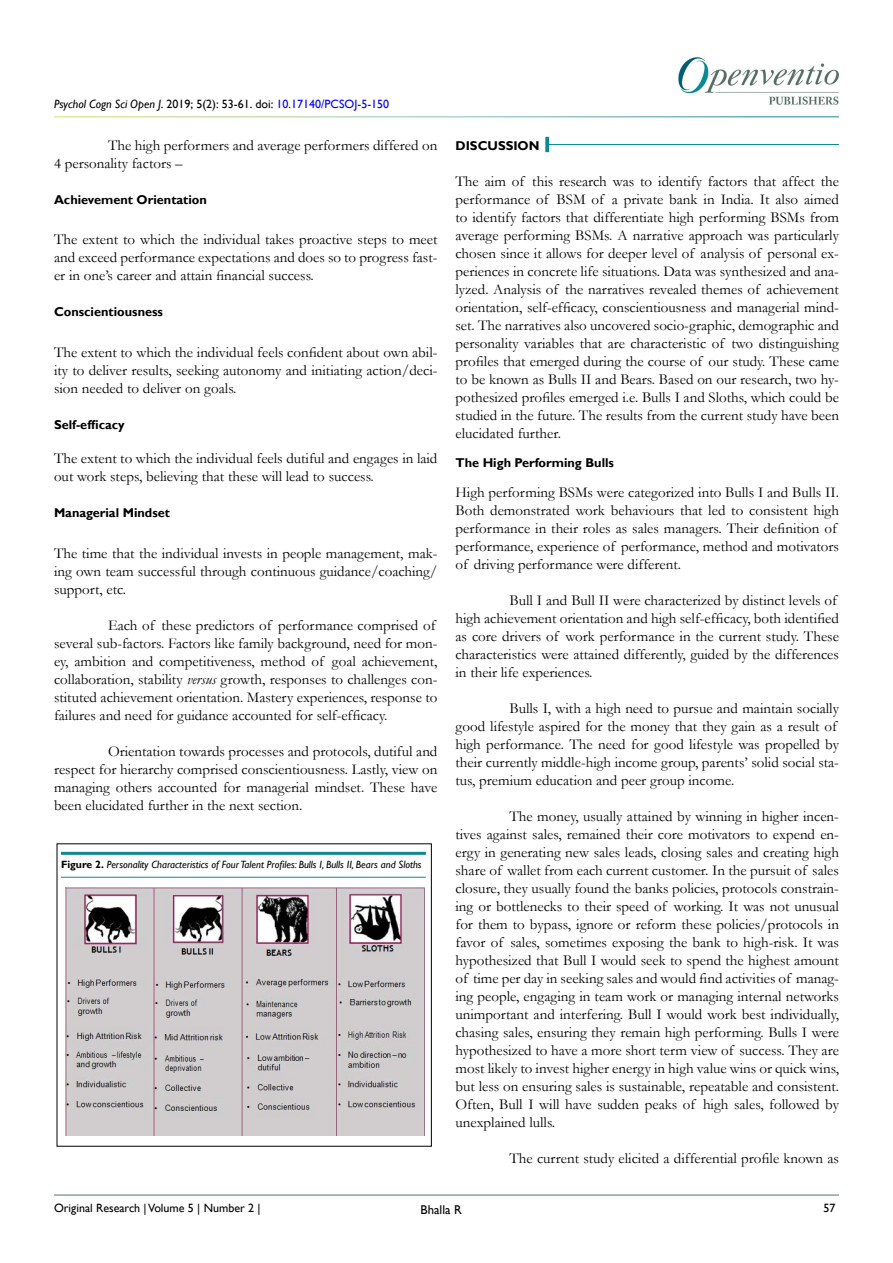
<style>
.page{position:relative;width:893px;height:1263px;background:#fff}
.page>*{position:absolute;margin:0;border:0;box-sizing:border-box;transform-origin:0 0}
.t1{font:15px/18px "Garamond";color:#000}
.t2{font:700 12.75px "Gill Sans";color:#000}
.t3{font:12.75px "Gill Sans";color:#000}
.t4{font:12px "Gill Sans";color:#000}
.t5{font:italic 10.5px "Gill Sans";color:#000}
.s1{font-style:italic}
.s2{color:#0000fa}
.s3{font-weight:700;font-style:normal}
</style>
<div class="page">
<hr style="left:54px;top:1195px;width:785px;height:1px;background:#597068">
<img style="left:678px;top:57px;width:161px;height:48px">
<hr style="left:549px;top:144px;width:290px;height:1px;background:#0a8b93">
<svg style="left:545px;top:137px;width:4px;height:15px"></svg>
<hr style="left:61px;top:852px;width:365px;height:3px;background:#0a8b93">
<hr style="left:61px;top:877px;width:365px;height:1px;background:#0a8b93">
<img style="left:66px;top:887px;width:359px;height:248px">
<p class="t4" style="left:54px;top:97px;width:337px"><span class="s1">Psychol Cogn Sci Open J</span>. 2019; 5(2): 53-61. doi: <span class="s2">10.17140/PCSOJ-5-150</span></p>
<p class="t1" style="left:54px;top:136px;width:385px;text-indent:54px">The high performers and average performers differed on<br>4 personality factors –</p>
<p class="t2" style="left:54px;top:192px;width:154px">Achievement Orientation</p>
<p class="t1" style="left:54px;top:230px;width:385px;text-align:justify">The extent to which the individual takes proactive steps to meet and exceed performance expectations and does so to progress fast&shy;er in one’s career and attain financial success.</p>
<p class="t2" style="left:54px;top:304px;width:111px">Conscientiousness</p>
<p class="t1" style="left:54px;top:343px;width:385px;text-align:justify">The extent to which the individual feels confident about own abil&shy;ity to deliver results, seeking autonomy and initiating action/deci&shy;sion needed to deliver on goals.</p>
<p class="t2" style="left:54px;top:417px;width:72px">Self-efficacy</p>
<p class="t1" style="left:54px;top:449px;width:385px">The extent to which the individual feels dutiful and engages in laid out work steps, believing that these will lead to success.</p>
<p class="t2" style="left:54px;top:505px;width:118px">Managerial Mindset</p>
<p class="t1" style="left:54px;top:544px;width:385px;text-align:justify">The time that the individual invests in people management, mak&shy;ing own team successful through continuous guidance/coaching/ support, etc.</p>
<p class="t1" style="left:54px;top:616px;width:385px;text-indent:54px">Each of these predictors of performance comprised of several sub-factors. Factors like family background, need for mon&shy;ey, ambition and competitiveness, method of goal achievement, collaboration, stability <span class="s1">versus</span> growth, responses to challenges con&shy;stituted achievement orientation. Mastery experiences, response to failures and need for guidance accounted for self-efficacy.</p>
<p class="t1" style="left:54px;top:742px;width:385px;text-align:justify;text-indent:54px">Orientation towards processes and protocols, dutiful and respect for hierarchy comprised conscientiousness. Lastly, view on managing others accounted for managerial mindset. These have been elucidated further in the next section.</p>
<p class="t5" style="left:61px;top:858px;width:362px"><span class="s3">Figure 2.</span> Personality Characteristics of Four Talent Profiles: Bulls I, Bulls II, Bears and Sloths</p>
<p class="t2" style="left:455px;top:138px;width:86px">DISCUSSION</p>
<p class="t1" style="left:455px;top:172px;width:385px;text-align:justify">The aim of this research was to identify factors that affect the performance of BSM of a private bank in India. It also aimed to identify factors that differentiate high performing BSMs from average performing BSMs. A narrative approach was particularly chosen since it allows for deeper level of analysis of personal ex&shy;periences in concrete life situations. Data was synthesized and ana&shy;lyzed. Analysis of the narratives revealed themes of achievement orientation, self-efficacy, conscientiousness and managerial mind&shy;set. The narratives also uncovered socio-graphic, demographic and personality variables that are characteristic of two distinguishing profiles that emerged during the course of our study. These came to be known as Bulls II and Bears. Based on our research, two hy&shy;pothesized profiles emerged i.e. Bulls I and Sloths, which could be studied in the future. The results from the current study have been elucidated further.</p>
<p class="t2" style="left:455px;top:455px;width:160px">The High Performing Bulls</p>
<p class="t1" style="left:455px;top:483px;width:385px">High performing BSMs were categorized into Bulls I and Bulls II.<br>Both demonstrated work behaviours that led to consistent high performance in their roles as sales managers. Their definition of performance, experience of performance, method and motivators of driving performance were different.</p>
<p class="t1" style="left:455px;top:591px;width:385px;text-indent:54px">Bull I and Bull II were characterized by distinct levels of high achievement orientation and high self-efficacy, both identified as core drivers of work performance in the current study. These characteristics were attained differently, guided by the differences in their life experiences.</p>
<p class="t1" style="left:455px;top:699px;width:385px;text-indent:54px">Bulls I, with a high need to pursue and maintain socially good lifestyle aspired for the money that they gain as a result of high performance. The need for good lifestyle was propelled by their currently middle-high income group, parents’ solid social sta&shy;tus, premium education and peer group income.</p>
<p class="t1" style="left:455px;top:807px;width:385px;text-align:justify;text-indent:54px">The money, usually attained by winning in higher incen&shy;tives against sales, remained their core motivators to expend en&shy;ergy in generating new sales leads, closing sales and creating high share of wallet from each current customer. In the pursuit of sales closure, they usually found the banks policies, protocols constrain&shy;ing or bottlenecks to their speed of working. It was not unusual for them to bypass, ignore or reform these policies/protocols in favor of sales, sometimes exposing the bank to high-risk. It was hypothesized that Bull I would seek to spend the highest amount of time per day in seeking sales and would find activities of manag&shy;ing people, engaging in team work or managing internal networks unimportant and interfering. Bull I would work best individually, chasing sales, ensuring they remain high performing. Bulls I were hypothesized to have a more short term view of success. They are most likely to invest higher energy in high value wins or quick wins, but less on ensuring sales is sustainable, repeatable and consistent.<br>Often, Bull I will have sudden peaks of high sales, followed by unexplained lulls.</p>
<p class="t1" style="left:509px;top:1149px;width:331px">The current study elicited a differential profile known as</p>
<p class="t4" style="left:54px;top:1201px;width:208px">Original Research | Volume 5 | Number 2 |</p>
<p class="t4" style="left:824px;top:1201px;width:13px">57</p>
<p class="t3" style="left:421px;top:1202px;width:43px">Bhalla R</p>
</div>
